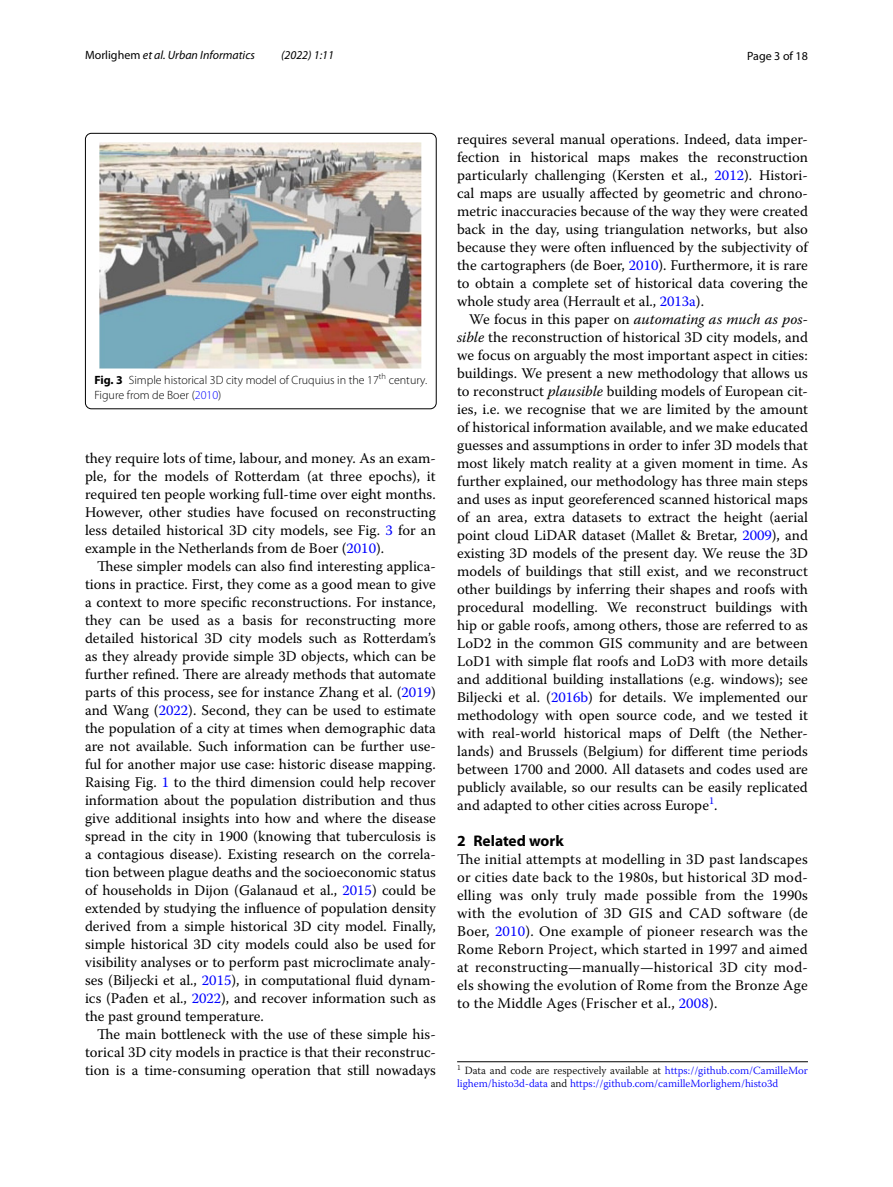
<style>
.page{position:relative;width:893px;height:1187px;background:#fff}
.page>*{position:absolute;margin:0;border:0;box-sizing:border-box;transform-origin:0 0}
.t1{font:700 15.45px "Myriad Pro";color:#000}
.t2{font:14.7px/18px "Warnock Pro";color:#000;text-align:justify}
.t3{font:300 12px/15px "Myriad Pro";color:#000}
.t4{font:italic 12px "Myriad Pro";color:#000}
.t5{font:12px "Myriad Pro";color:#000}
.t6{font:300 10.95px/13.5px "Warnock Pro";color:#00f}
.s1{font-style:normal}
.s2{font-weight:700}
.s3{color:#00f}
.s4{font-style:italic}
.s5{color:#000}
</style>
<div class="page">
<img style="left:100px;top:142px;width:322px;height:226px">
<div style="left:85px;top:133px;width:351px;height:276px;border:1px solid #000;border-radius:6px"></div>
<hr style="left:457px;top:1061px;width:351px;height:1px;background:#000">
<p class="t4" style="left:85px;top:48px;width:171px"><span class="s1">Morlighem</span> et al. Urban Informatics</p>
<p class="t4" style="left:281px;top:48px;width:54px">(2022) 1:11</p>
<p class="t5" style="left:747px;top:48px;width:62px">Page 3 of 18</p>
<p class="t3" style="left:94px;top:372px;width:334px"><span class="s2">Fig. 3</span> Simple historical 3D city model of Cruquius in the 17<sup>th</sup> century.<br>Figure from de Boer (<span class="s3">2010</span>)</p>
<p class="t2" style="left:85px;top:449px;width:352px">they require lots of time, labour, and money. As an exam&shy;ple, for the models of Rotterdam (at three epochs), it required ten people working full-time over eight months.<br>However, other studies have focused on reconstructing less detailed historical 3D city models, see Fig. <span class="s3">3</span> for an example in the Netherlands from de Boer (<span class="s3">2010</span>).</p>
<p class="t2" style="left:85px;top:557px;width:352px;text-indent:12px">These simpler models can also find interesting applica&shy;tions in practice. First, they come as a good mean to give a context to more specific reconstructions. For instance, they can be used as a basis for reconstructing more detailed historical 3D city models such as Rotterdam’s as they already provide simple 3D objects, which can be further refined. There are already methods that automate parts of this process, see for instance Zhang et al. (<span class="s3">2019</span>) and Wang (<span class="s3">2022</span>). Second, they can be used to estimate the population of a city at times when demographic data are not available. Such information can be further use&shy;ful for another major use case: historic disease mapping.<br>Raising Fig. <span class="s3">1</span> to the third dimension could help recover information about the population distribution and thus give additional insights into how and where the disease spread in the city in 1900 (knowing that tuberculosis is a contagious disease). Existing research on the correla&shy;tion between plague deaths and the socioeconomic status of households in Dijon (Galanaud et al., <span class="s3">2015</span>) could be extended by studying the influence of population density derived from a simple historical 3D city model. Finally, simple historical 3D city models could also be used for visibility analyses or to perform past microclimate analy&shy;ses (Biljecki et al., <span class="s3">2015</span>), in computational fluid dynam&shy;ics (Pađen et al., <span class="s3">2022</span>), and recover information such as the past ground temperature.</p>
<p class="t2" style="left:85px;top:1025px;width:352px;text-indent:12px">The main bottleneck with the use of these simple his&shy;torical 3D city models in practice is that their reconstruc&shy;tion is a time-consuming operation that still nowadays</p>
<p class="t2" style="left:457px;top:130px;width:352px">requires several manual operations. Indeed, data imper&shy;fection in historical maps makes the reconstruction particularly challenging (Kersten et al., <span class="s3">2012</span>). Histori&shy;cal maps are usually affected by geometric and chrono&shy;metric inaccuracies because of the way they were created back in the day, using triangulation networks, but also because they were often influenced by the subjectivity of the cartographers (de Boer, <span class="s3">2010</span>). Furthermore, it is rare to obtain a complete set of historical data covering the whole study area (Herrault et al., <span class="s3">2013a</span>).</p>
<p class="t2" style="left:457px;top:310px;width:352px;text-indent:12px">We focus in this paper on <span class="s4">automating as much as pos&shy;sible</span> the reconstruction of historical 3D city models, and we focus on arguably the most important aspect in cities: buildings. We present a new methodology that allows us to reconstruct <span class="s4">plausible</span> building models of European cit&shy;ies, i.e. we recognise that we are limited by the amount of historical information available, and we make educated guesses and assumptions in order to infer 3D models that most likely match reality at a given moment in time. As further explained, our methodology has three main steps and uses as input georeferenced scanned historical maps of an area, extra datasets to extract the height (aerial point cloud LiDAR dataset (Mallet &amp; Bretar, <span class="s3">2009</span>), and existing 3D models of the present day. We reuse the 3D models of buildings that still exist, and we reconstruct other buildings by inferring their shapes and roofs with procedural modelling. We reconstruct buildings with hip or gable roofs, among others, those are referred to as LoD2 in the common GIS community and are between LoD1 with simple flat roofs and LoD3 with more details and additional building installations (e.g. windows); see Biljecki et al. (<span class="s3">2016b</span>) for details. We implemented our methodology with open source code, and we tested it with real-world historical maps of Delft (the Nether&shy;lands) and Brussels (Belgium) for different time periods between 1700 and 2000. All datasets and codes used are publicly available, so our results can be easily replicated and adapted to other cities across Europe<sup>1</sup>.</p>
<p class="t1" style="left:457px;top:830px;width:108px">2 Related work</p>
<p class="t2" style="left:457px;top:850px;width:352px">The initial attempts at modelling in 3D past landscapes or cities date back to the 1980s, but historical 3D mod&shy;elling was only truly made possible from the 1990s with the evolution of 3D GIS and CAD software (de Boer, <span class="s3">2010</span>). One example of pioneer research was the Rome Reborn Project, which started in 1997 and aimed at reconstructing—manually—historical 3D city mod&shy;els showing the evolution of Rome from the Bronze Age to the Middle Ages (Frischer et al., <span class="s3">2008</span>).</p>
<p class="t6" style="left:457px;top:1063px;width:352px"><sup>1</sup> <span class="s5">Data and code are respectively available at</span> https://github.com/CamilleMor lighem/histo3d-data <span class="s5">and</span> https://github.com/camilleMorlighem/histo3d</p>
</div>
